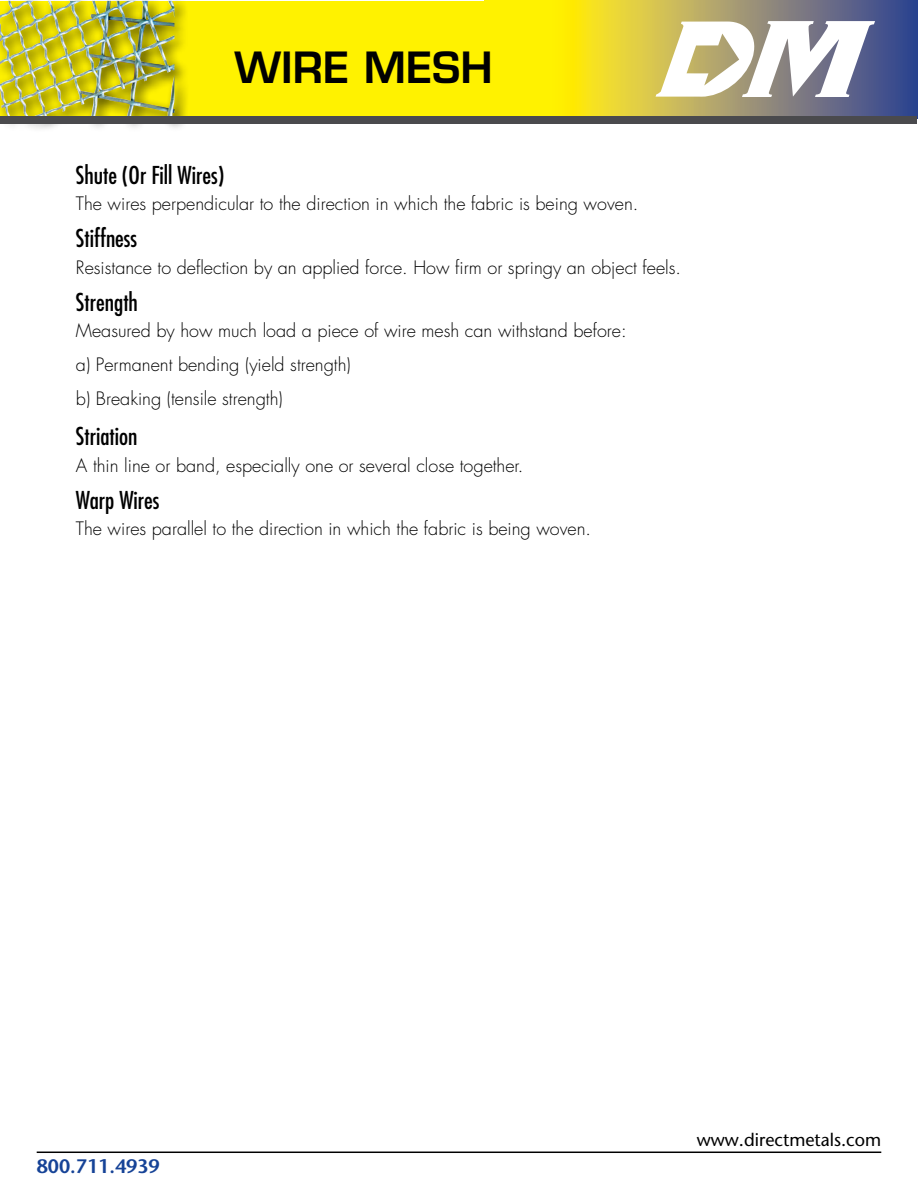
<style>
.page{position:relative;width:918px;height:1188px;background:#fff}
.page>*{position:absolute;margin:0;border:0;box-sizing:border-box;transform-origin:0 0}
.t1{font:600 42px "Eurostile";color:#000}
.t2{font:condensed 24px "Futura";color:#000}
.t3{font:600 19.5px "Stone Sans";color:#164397}
.t4{font:300 18px/33.6px "Futura";color:#000}
.t5{font:18px "Stone Sans";color:#000}
</style>
<div class="page">
<svg style="left:485px;top:0;width:433px;height:118px;background:#beb642"></svg>
<div style="left:0;top:1px;width:485px;height:116px;background:#fff200"></div>
<div style="left:0;top:0;width:189px;height:133px;background:#000;opacity:.75"></div>
<img style="left:0;top:1px;width:172px;height:116px">
<svg style="left:656px;top:22px;width:219px;height:75px"></svg>
<div style="left:0;top:117px;width:917px;height:7px;background:#4a4a4d"></div>
<hr style="left:37px;top:1152px;width:844px;height:1px;background:#000">
<h1 class="t1" style="left:234px;top:42px;width:260px">WIRE MESH</h1>
<h2 class="t2" style="left:76px;top:160px;width:150px">Shute (Or Fill Wires)</h2>
<p class="t4" style="left:76px;top:186px;width:564px">The wires perpendicular to the direction in which the fabric is being woven.</p>
<h2 class="t2" style="left:76px;top:223px;width:63px">Stiffness</h2>
<p class="t4" style="left:76px;top:250px;width:607px">Resistance to deflection by an applied force. How firm or springy an object feels.</p>
<h2 class="t2" style="left:76px;top:287px;width:64px">Strength</h2>
<p class="t4" style="left:76px;top:314px;width:552px">Measured by how much load a piece of wire mesh can withstand before: a) Permanent bending (yield strength)<br>b) Breaking (tensile strength)</p>
<h2 class="t2" style="left:76px;top:421px;width:63px">Striation</h2>
<p class="t4" style="left:76px;top:448px;width:449px">A thin line or band, especially one or several close together.</p>
<h2 class="t2" style="left:76px;top:485px;width:85px">Warp Wires</h2>
<p class="t4" style="left:76px;top:512px;width:517px">The wires parallel to the direction in which the fabric is being woven.</p>
<p class="t3" style="left:37px;top:1154px;width:125px">800.711.4939</p>
<p class="t5" style="left:697px;top:1129px;width:186px">www.directmetals.com</p>
</div>
